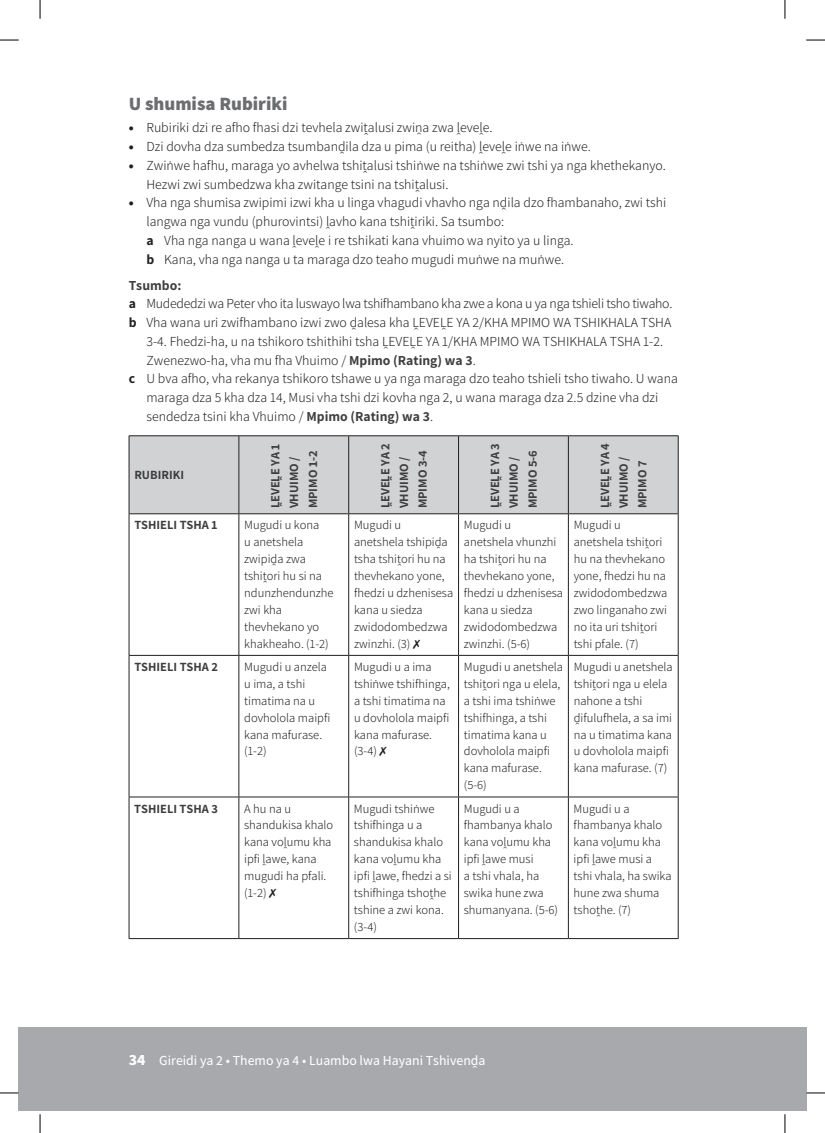
<style>
.page{position:relative;width:825px;height:1133px;background:#fff}
.page>*{position:absolute;margin:0;border:0;box-sizing:border-box;transform-origin:0 0}
.t1{font:800 18.75px "Assistant";color:#6c6d70}
.t2{font:300 13.75px/18.8px "Assistant";color:#231f20}
.t3{font:300 13.75px "Assistant";letter-spacing:-.02em;color:#231f20}
.t4{font:500 13.75px "Assistant";color:#fff}
.t5{font:700 13.75px "Assistant";color:#3e3e3f}
.t6{font:300 12.5px/16.9px "Assistant";color:#231f20}
.t7{font:700 12.5px/18.8px "Assistant";color:#3e3e3f}
.s1{font-weight:800}
.s2{font-weight:700}
.s3{font-weight:700;color:#3e3e3f}
.s4{font-family:"Noto Sans JP";font-weight:900}
</style>
<div class="page">
<div style="left:784px;top:1027px;width:21px;height:83px;background:#a8a9ad"></div>
<div style="left:19px;top:1027px;width:765px;height:83px;background:#a8a9ad"></div>
<div style="left:130px;top:436px;width:547px;height:77px;background:#d1d2d4"></div>
<svg style="left:130px;top:514px;width:547px;height:424px"></svg>
<hr style="left:238px;top:436px;width:1px;height:77px;background:#231f20">
<hr style="left:348px;top:436px;width:1px;height:77px;background:#231f20">
<hr style="left:458px;top:436px;width:1px;height:77px;background:#231f20">
<hr style="left:567px;top:436px;width:1px;height:77px;background:#231f20">
<hr style="left:238px;top:514px;width:1px;height:141px;background:#231f20">
<hr style="left:348px;top:514px;width:1px;height:141px;background:#231f20">
<hr style="left:458px;top:514px;width:1px;height:141px;background:#231f20">
<hr style="left:567px;top:514px;width:1px;height:141px;background:#231f20">
<hr style="left:129px;top:655px;width:110px;height:1px;background:#231f20">
<hr style="left:239px;top:655px;width:109px;height:1px;background:#231f20">
<hr style="left:238px;top:655px;width:1px;height:141px;background:#231f20">
<hr style="left:348px;top:655px;width:110px;height:1px;background:#231f20">
<hr style="left:348px;top:655px;width:1px;height:141px;background:#231f20">
<hr style="left:458px;top:655px;width:110px;height:1px;background:#231f20">
<hr style="left:458px;top:655px;width:1px;height:141px;background:#231f20">
<hr style="left:568px;top:655px;width:110px;height:1px;background:#231f20">
<hr style="left:567px;top:655px;width:1px;height:141px;background:#231f20">
<hr style="left:129px;top:796px;width:110px;height:1px;background:#231f20">
<hr style="left:239px;top:796px;width:109px;height:1px;background:#231f20">
<hr style="left:238px;top:797px;width:1px;height:141px;background:#231f20">
<hr style="left:348px;top:796px;width:110px;height:1px;background:#231f20">
<hr style="left:348px;top:797px;width:1px;height:141px;background:#231f20">
<hr style="left:458px;top:796px;width:110px;height:1px;background:#231f20">
<hr style="left:458px;top:797px;width:1px;height:141px;background:#231f20">
<hr style="left:568px;top:796px;width:110px;height:1px;background:#231f20">
<hr style="left:567px;top:797px;width:1px;height:141px;background:#231f20">
<hr style="left:129px;top:513px;width:110px;height:1px;background:#231f20">
<hr style="left:129px;top:514px;width:1px;height:141px;background:#231f20">
<hr style="left:239px;top:513px;width:109px;height:1px;background:#231f20">
<hr style="left:348px;top:513px;width:110px;height:1px;background:#231f20">
<hr style="left:458px;top:513px;width:110px;height:1px;background:#231f20">
<hr style="left:568px;top:513px;width:110px;height:1px;background:#231f20">
<hr style="left:677px;top:514px;width:1px;height:141px;background:#231f20">
<hr style="left:129px;top:655px;width:1px;height:141px;background:#231f20">
<hr style="left:677px;top:655px;width:1px;height:141px;background:#231f20">
<hr style="left:129px;top:797px;width:1px;height:141px;background:#231f20">
<hr style="left:677px;top:797px;width:1px;height:141px;background:#231f20">
<hr style="left:129px;top:938px;width:110px;height:1px;background:#231f20">
<hr style="left:239px;top:938px;width:109px;height:1px;background:#231f20">
<hr style="left:348px;top:938px;width:110px;height:1px;background:#231f20">
<hr style="left:458px;top:938px;width:110px;height:1px;background:#231f20">
<hr style="left:568px;top:938px;width:110px;height:1px;background:#231f20">
<hr style="left:129px;top:435px;width:110px;height:1px;background:#231f20">
<hr style="left:129px;top:436px;width:1px;height:77px;background:#231f20">
<hr style="left:239px;top:435px;width:109px;height:1px;background:#231f20">
<hr style="left:348px;top:435px;width:110px;height:1px;background:#231f20">
<hr style="left:458px;top:435px;width:110px;height:1px;background:#231f20">
<hr style="left:568px;top:435px;width:110px;height:1px;background:#231f20">
<hr style="left:677px;top:436px;width:1px;height:77px;background:#231f20">
<svg style="left:0;top:39px;width:19px;height:2px"></svg>
<svg style="left:806px;top:39px;width:18px;height:2px"></svg>
<svg style="left:0;top:1092px;width:19px;height:1px"></svg>
<svg style="left:805px;top:1092px;width:19px;height:1px"></svg>
<svg style="left:39px;top:0;width:2px;height:19px"></svg>
<svg style="left:39px;top:1114px;width:2px;height:18px"></svg>
<svg style="left:784px;top:0;width:1px;height:19px"></svg>
<svg style="left:784px;top:1114px;width:1px;height:18px"></svg>
<h1 class="t1" style="left:129px;top:91px;width:160px">U shumisa Rubiriki</h1>
<p class="t2" style="left:129px;top:118px;width:365px"><span class="s1">•</span> Rubiriki dzi re afho fhasi dzi tevhela zwiṱalusi zwiṋa zwa ḽeveḽe.</p>
<p class="t2" style="left:129px;top:136px;width:463px"><span class="s1">•</span> Dzi dovha dza sumbedza tsumbanḓila dza u pima (u reitha) ḽeveḽe iṅwe na iṅwe.</p>
<p class="t2" style="left:146px;top:155px;width:520px;text-indent:-18px"><span class="s1">•</span> Zwiṅwe hafhu, maraga yo avhelwa tshiṱalusi tshiṅwe na tshiṅwe zwi tshi ya nga khethekanyo.<br>Hezwi zwi sumbedzwa kha zwitange tsini na tshiṱalusi.</p>
<p class="t2" style="left:146px;top:193px;width:521px;text-indent:-18px"><span class="s1">•</span> Vha nga shumisa zwipimi izwi kha u linga vhagudi vhavho nga nḓila dzo fhambanaho, zwi tshi langwa nga vundu (phurovintsi) ḽavho kana tshiṱiriki. Sa tsumbo:<br><span class="s2">a</span> Vha nga nanga u wana ḽeveḽe i re tshikati kana vhuimo wa nyito ya u linga.<br><span class="s2">b</span> Kana, vha nga nanga u ta maraga dzo teaho mugudi muṅwe na muṅwe.</p>
<p class="t5" style="left:129px;top:275px;width:54px">Tsumbo:</p>
<p class="t3" style="left:129px;top:294px;width:545px"><span class="s2">a</span> Mudededzi wa Peter vho ita luswayo lwa tshifhambano kha zwe a kona u ya nga tshieli tsho tiwaho.</p>
<p class="t2" style="left:129px;top:312px;width:544px"><span class="s2">b</span> Vha wana uri zwifhambano izwi zwo ḓalesa kha ḼEVEḼE YA 2/KHA MPIMO WA TSHIKHALA TSHA</p>
<p class="t2" style="left:146px;top:331px;width:518px">3-4. Fhedzi-ha, u na tshikoro tshithihi tsha ḼEVEḼE YA 1/KHA MPIMO WA TSHIKHALA TSHA 1-2.</p>
<p class="t2" style="left:146px;top:350px;width:331px">Zwenezwo-ha, vha mu fha Vhuimo / <span class="s3">Mpimo (Rating) wa 3</span>.</p>
<p class="t2" style="left:129px;top:369px;width:550px"><span class="s2">c</span> U bva afho, vha rekanya tshikoro tshawe u ya nga maraga dzo teaho tshieli tsho tiwaho. U wana</p>
<p class="t2" style="left:146px;top:387px;width:513px">maraga dza 5 kha dza 14, Musi vha tshi dzi kovha nga 2, u wana maraga dza 2.5 dzine vha dzi</p>
<p class="t2" style="left:146px;top:406px;width:288px">sendedza tsini kha Vhuimo / <span class="s3">Mpimo (Rating) wa 3</span>.</p>
<p class="t7" style="left:134px;top:465px;width:51px">RUBIRIKI</p>
<p class="t7" style="left:265px;top:508px;width:66px;rotate:-90deg">ḼEVEḼE YA 1<br>VHUIMO /<br>MPIMO 1-2</p>
<p class="t7" style="left:375px;top:508px;width:67px;rotate:-90deg">ḼEVEḼE YA 2<br>VHUIMO /<br>MPIMO 3-4</p>
<p class="t7" style="left:485px;top:508px;width:67px;rotate:-90deg">ḼEVEḼE YA 3<br>VHUIMO /<br>MPIMO 5-6</p>
<p class="t7" style="left:594px;top:508px;width:67px;rotate:-90deg">ḼEVEḼE YA 4<br>VHUIMO /<br>MPIMO 7</p>
<p class="t7" style="left:134px;top:515px;width:85px">TSHIELI TSHA 1</p>
<p class="t6" style="left:244px;top:516px;width:91px">Mugudi u kona<br>u anetshela zwipiḓa zwa tshiṱori hu si na ndunzhendunzhe zwi kha thevhekano yo khakheaho. (1-2)</p>
<p class="t6" style="left:354px;top:516px;width:101px">Mugudi u anetshela tshipiḓa tsha tshiṱori hu na thevhekano yone, fhedzi u dzhenisesa kana u siedza zwidodombedzwa zwinzhi. (3) ✗</p>
<p class="t6" style="left:463px;top:516px;width:101px">Mugudi u anetshela vhunzhi ha tshiṱori hu na thevhekano yone, fhedzi u dzhenisesa kana u siedza zwidodombedzwa zwinzhi. (5-6)</p>
<p class="t6" style="left:573px;top:516px;width:95px">Mugudi u anetshela tshiṱori hu na thevhekano yone, fhedzi hu na zwidodombedzwa zwo linganaho zwi no ita uri tshiṱori tshi pfale. (7)</p>
<p class="t7" style="left:134px;top:657px;width:85px">TSHIELI TSHA 2</p>
<p class="t6" style="left:244px;top:657px;width:88px">Mugudi u anzela u ima, a tshi timatima na u dovholola maipfi kana mafurase. (1-2)</p>
<p class="t6" style="left:354px;top:657px;width:97px">Mugudi u a ima tshiṅwe tshifhinga, a tshi timatima na u dovholola maipfi kana mafurase. (3-4) ✗</p>
<p class="t6" style="left:463px;top:657px;width:101px">Mugudi u anetshela tshiṱori nga u elela, a tshi ima tshiṅwe tshifhinga, a tshi timatima kana u dovholola maipfi kana mafurase. (5-6)</p>
<p class="t6" style="left:573px;top:657px;width:101px">Mugudi u anetshela tshiṱori nga u elela nahone a tshi ḓifulufhela, a sa imi na u timatima kana u dovholola maipfi kana mafurase. (7)</p>
<p class="t7" style="left:134px;top:798px;width:85px">TSHIELI TSHA 3</p>
<p class="t6" style="left:244px;top:799px;width:90px">A hu na u shandukisa khalo kana voḽumu kha ipfi ḽawe, kana mugudi ha pfali. (1-2) ✗</p>
<p class="t6" style="left:354px;top:799px;width:99px">Mugudi tshiṅwe tshifhinga u a shandukisa khalo kana voḽumu kha ipfi ḽawe, fhedzi a si tshifhinga tshoṱhe tshine a zwi kona. (3-4)</p>
<p class="t6" style="left:463px;top:799px;width:96px">Mugudi u a fhambanya khalo kana voḽumu kha ipfi ḽawe musi<br>a tshi vhala, ha swika hune zwa shumanyana. (5-6)</p>
<p class="t6" style="left:573px;top:799px;width:99px">Mugudi u a fhambanya khalo kana voḽumu kha ipfi ḽawe musi a tshi vhala, ha swika hune zwa shuma tshoṱhe. (7)</p>
<p class="t4" style="left:129px;top:1050px;width:358px"><span class="s4">34</span> Gireidi ya 2 • Themo ya 4 • Luambo lwa Hayani Tshivenḓa</p>
</div>
